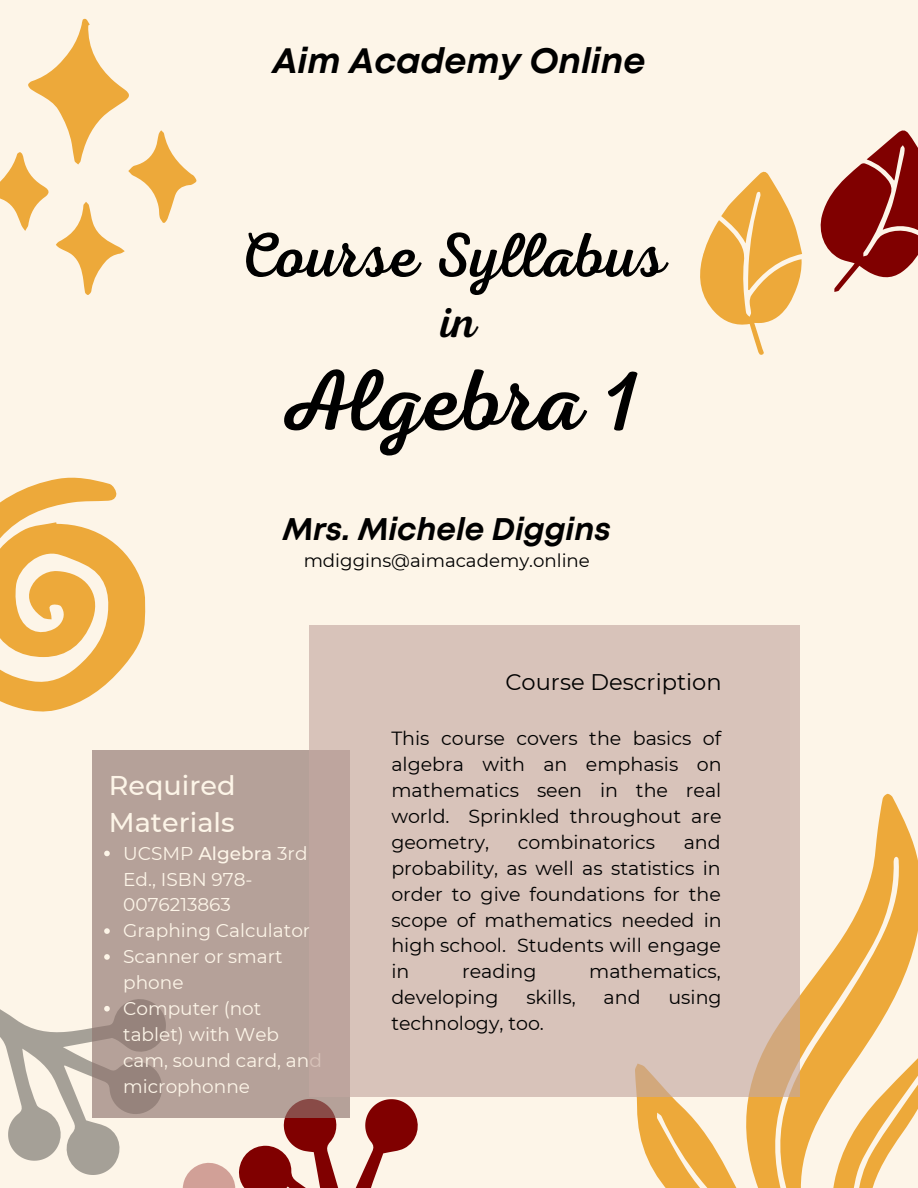
<style>
.page{position:relative;width:918px;height:1188px;background:#fdf5e8}
.page>*{position:absolute;margin:0;border:0;box-sizing:border-box;transform-origin:0 0}
.t1{font:87.45px "Nexa Script";color:#000}
.t2{font:63px "Nexa Script";color:#000}
.t3{font:48px "Nexa Script";color:#000}
.t4{font:italic 700 35.25px "Mont";color:#000}
.t5{font:italic 700 31.2px "Mont";color:#000}
.t6{font:500 27.15px/37.2px "Montserrat";color:#fdf5e8}
.t7{font:22.65px "Montserrat";color:#000}
.t8{font:19.05px/25.8px "Montserrat";color:#000;text-align:justify}
.t9{font:18.45px/25.8px "Montserrat";color:#fdf5e8}
.t10{font:18.15px "Montserrat";color:#000}
.s1{font-weight:500}
</style>
<div class="page">
<svg style="left:635px;top:794px;width:283px;height:394px"></svg>
<svg style="left:0;top:18px;width:197px;height:277px"></svg>
<svg style="left:700px;top:171px;width:102px;height:184px"></svg>
<svg style="left:820px;top:130px;width:98px;height:162px"></svg>
<svg style="left:0;top:477px;width:146px;height:235px"></svg>
<div style="left:92px;top:751px;width:257px;height:367px;background:#b5a199"></div>
<svg style="left:104px;top:851px;width:6px;height:5px"></svg>
<svg style="left:104px;top:928px;width:6px;height:6px"></svg>
<svg style="left:104px;top:954px;width:6px;height:6px"></svg>
<svg style="left:0;top:999px;width:422px;height:189px"></svg>
<svg style="left:310px;top:626px;width:490px;height:470px;background:#d6c0b7"></svg>
<h3 class="t4" style="left:272px;top:37px;width:375px">Aim Academy Online</h3>
<h2 class="t2" style="left:237px;top:218px;width:430px">Course Syllabus</h2>
<h3 class="t3" style="left:442px;top:293px;width:36px">in</h3>
<h1 class="t1" style="left:278px;top:348px;width:363px">Algebra 1</h1>
<h3 class="t5" style="left:283px;top:508px;width:329px">Mrs. Michele Diggins</h3>
<p class="t10" style="left:304px;top:548px;width:288px">mdiggins@aimacademy.online</p>
<h3 class="t6" style="left:109px;top:766px;width:128px">Required<br>Materials</h3>
<p class="t9" style="left:123px;top:840px;width:200px">UCSMP <span class="s1">Algebra</span> 3rd<br>Ed., ISBN 978-<br>0076213863<br>Graphing Calculator<br>Scanner or smart phone<br>Computer (not tablet) with Web cam, sound card, and microphonne</p>
<p class="t7" style="left:505px;top:666px;width:218px">Course Description</p>
<p class="t8" style="left:391px;top:725px;width:332px">This course covers the basics of algebra with an emphasis on mathematics seen in the real world. Sprinkled throughout are geometry,</p>
<p class="t8" style="left:391px;top:829px;width:332px;text-indent:292px">and probability, as well as statistics in order to give foundations for the scope of mathematics needed in high school. Students will engage in</p>
<p class="t8" style="left:518px;top:829px;width:139px">combinatorics</p>
<p class="t8" style="left:462px;top:958px;width:76px">reading</p>
<p class="t8" style="left:589px;top:958px;width:133px">mathematics,</p>
<p class="t8" style="left:391px;top:984px;width:109px">developing</p>
<p class="t8" style="left:526px;top:984px;width:51px">skills,</p>
<p class="t8" style="left:604px;top:984px;width:38px">and</p>
<p class="t8" style="left:668px;top:984px;width:55px">using</p>
<p class="t8" style="left:391px;top:1010px;width:154px">technology, too.</p>
</div>
